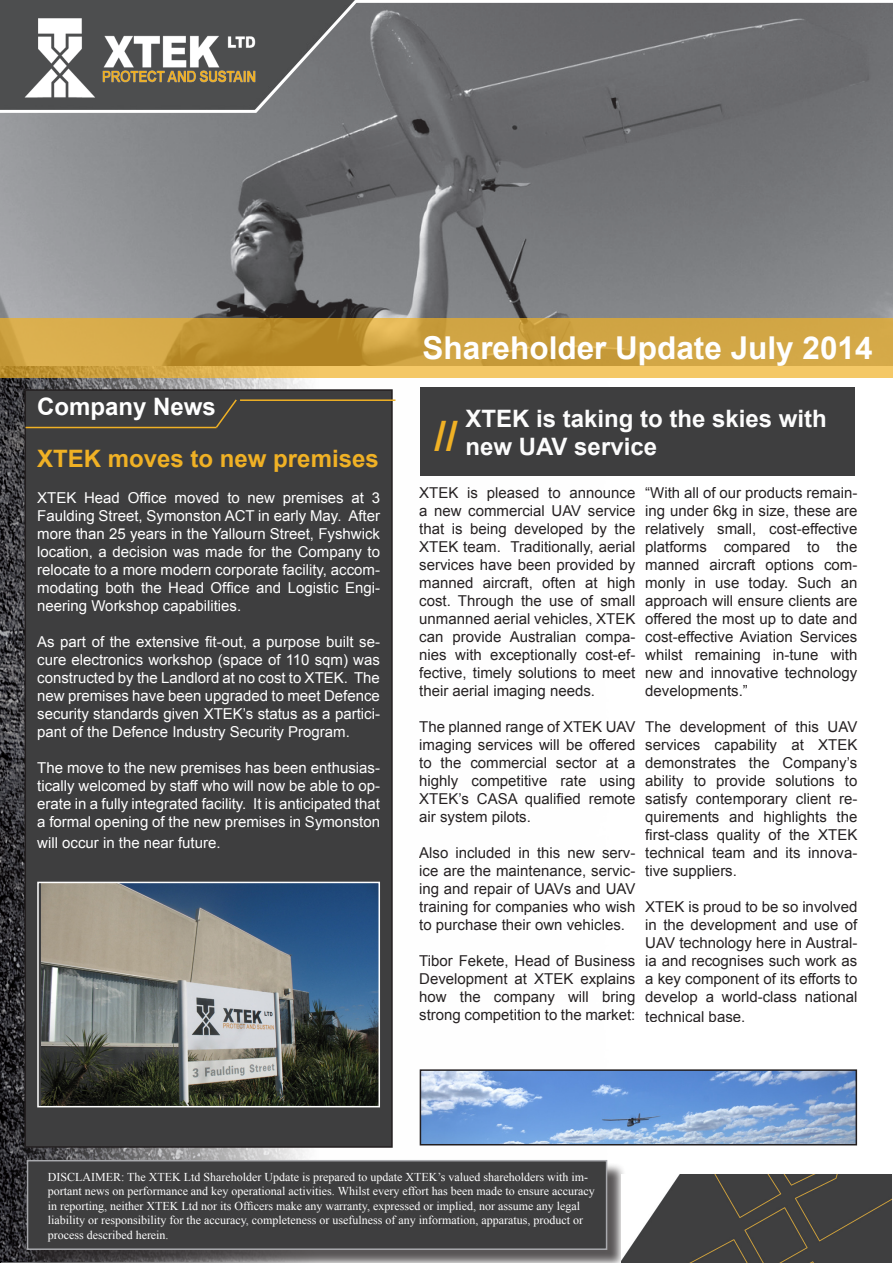
<style>
.page{position:relative;width:893px;height:1263px;background:#fff}
.page>*{position:absolute;margin:0;border:0;box-sizing:border-box;transform-origin:0 0}
.t1{font:700 31.5px "Arial";color:#fff}
.t2{font:700 24px/28.8px "Arial";color:#fff}
.t3{font:700 24px "Arial";color:#f0b125}
.t4{font:15px/18px "Arial";color:#231f20;text-align:justify}
.t5{font:15px/18px "Arial";color:#fff;text-align:justify}
.t6{font:12px/14.4px "Times New Roman";color:#fff}
</style>
<div class="page">
<img style="left:0;top:378px;width:890px;height:885px">
<img style="left:0;top:3px;width:893px;height:315px">
<hr style="left:0;top:110px;width:256px;height:3px;background:#fff">
<svg style="left:251px;top:0;width:109px;height:116px;background:#696a6c"></svg>
<hr style="left:355px;top:0;width:538px;height:3px;background:#fff">
<img style="left:0;top:0;width:259px;height:105px">
<div style="left:25px;top:390px;width:367px;height:757px;background:#3e3e3f"></div>
<div style="left:25px;top:389px;width:368px;height:759px;border:2px solid #231f20"></div>
<div style="left:29px;top:1162px;width:597px;height:101px;background:#231f20;opacity:.75"></div>
<div style="left:27px;top:1160px;width:580px;height:90px;background:#3e3e3f;border:2px solid #a8a9ad"></div>
<div style="left:420px;top:387px;width:435px;height:89px;background:#3e3e3f"></div>
<img style="left:622px;top:1175px;width:270px;height:88px">
<svg style="left:0;top:318px;width:893px;height:60px;background:#d1a644"></svg>
<img style="left:423px;top:1072px;width:431px;height:70px">
<div style="left:420px;top:1069px;width:437px;height:76px;border:2px solid #231f20"></div>
<hr style="left:240px;top:399px;width:155px;height:2px;background:#f0b125">
<hr style="left:26px;top:427px;width:191px;height:1px;background:#f0b125">
<svg style="left:214px;top:399px;width:23px;height:30px"></svg>
<img style="left:42px;top:885px;width:335px;height:219px">
<div style="left:37px;top:882px;width:343px;height:225px;border:2px solid #fff"></div>
<p class="t2" style="left:37px;top:393px;width:180px">Company News</p>
<p class="t3" style="left:37px;top:442px;width:343px">XTEK moves to new premises</p>
<p class="t5" style="left:37px;top:489px;width:344px">XTEK Head Office moved to new premises at 3<br>Faulding Street, Symonston ACT in early May. After more than 25 years in the Yallourn Street, Fyshwick location, a decision was made for the Company to relocate to a more modern corporate facility, accom&shy;modating both the Head Office and Logistic Engi&shy;neering Workshop capabilities.</p>
<p class="t5" style="left:37px;top:633px;width:344px">As part of the extensive fit-out, a purpose built se&shy;cure electronics workshop (space of 110 sqm) was constructed by the Landlord at no cost to XTEK. The new premises have been upgraded to meet Defence security standards given XTEK’s status as a partici&shy;pant of the Defence Industry Security Program.</p>
<p class="t5" style="left:37px;top:759px;width:344px">The move to the new premises has been enthusias&shy;tically welcomed by staff who will now be able to op&shy;erate in a fully integrated facility. It is anticipated that a formal opening of the new premises in Symonston</p>
<p class="t5" style="left:37px;top:834px;width:185px">will occur in the near future.</p>
<p class="t1" style="left:423px;top:327px;width:451px">Shareholder Update July 2014</p>
<h2 class="t2" style="left:434px;top:405px;width:394px;text-indent:31px">XTEK is taking to the skies with <sup>//</sup> new UAV service</h2>
<p class="t4" style="left:645px;top:484px;width:214px">“With all of our products remain&shy;ing under 6kg in size, these are relatively small, cost-effective platforms compared to the manned aircraft options com&shy;monly in use today. Such an approach will ensure clients are offered the most up to date and cost-effective Aviation Services whilst remaining in-tune with new and innovative technology developments.”</p>
<p class="t4" style="left:645px;top:718px;width:214px">The development of this UAV services capability at XTEK demonstrates the Company’s ability to provide solutions to satisfy contemporary client re&shy;quirements and highlights the first-class quality of the XTEK technical team and its innova&shy;tive suppliers.</p>
<p class="t4" style="left:645px;top:898px;width:214px">XTEK is proud to be so involved in the development and use of UAV technology here in Austral&shy;ia and recognises such work as a key component of its efforts to develop a world-class national</p>
<p class="t4" style="left:645px;top:1008px;width:102px">technical base.</p>
<p class="t4" style="left:419px;top:484px;width:218px">XTEK is pleased to announce a new commercial UAV service that is being developed by the XTEK team. Traditionally, aerial services have been provided by manned aircraft, often at high cost. Through the use of small unmanned aerial vehicles, XTEK can provide Australian compa&shy;nies with exceptionally cost-ef&shy;fective, timely solutions to meet their aerial imaging needs.</p>
<p class="t4" style="left:419px;top:718px;width:218px">The planned range of XTEK UAV imaging services will be offered to the commercial sector at a highly competitive rate using XTEK’s CASA qualified remote air system pilots.</p>
<p class="t4" style="left:419px;top:844px;width:218px">Also included in this new serv&shy;ice are the maintenance, servic&shy;ing and repair of UAVs and UAV training for companies who wish to purchase their own vehicles.</p>
<p class="t4" style="left:419px;top:952px;width:218px">Tibor Fekete, Head of Business Development at XTEK explains how the company will bring strong competition to the market:</p>
<p class="t6" style="left:48px;top:1169px;width:549px">DISCLAIMER: The XTEK Ltd Shareholder Update is prepared to update XTEK’s valued shareholders with im&shy;portant news on performance and key operational activities. Whilst every effort has been made to ensure accuracy in reporting, neither XTEK Ltd nor its Officers make any warranty, expressed or implied, nor assume any legal liability or responsibility for the accuracy, completeness or usefulness of any information, apparatus, product or process described herein.</p>
</div>
